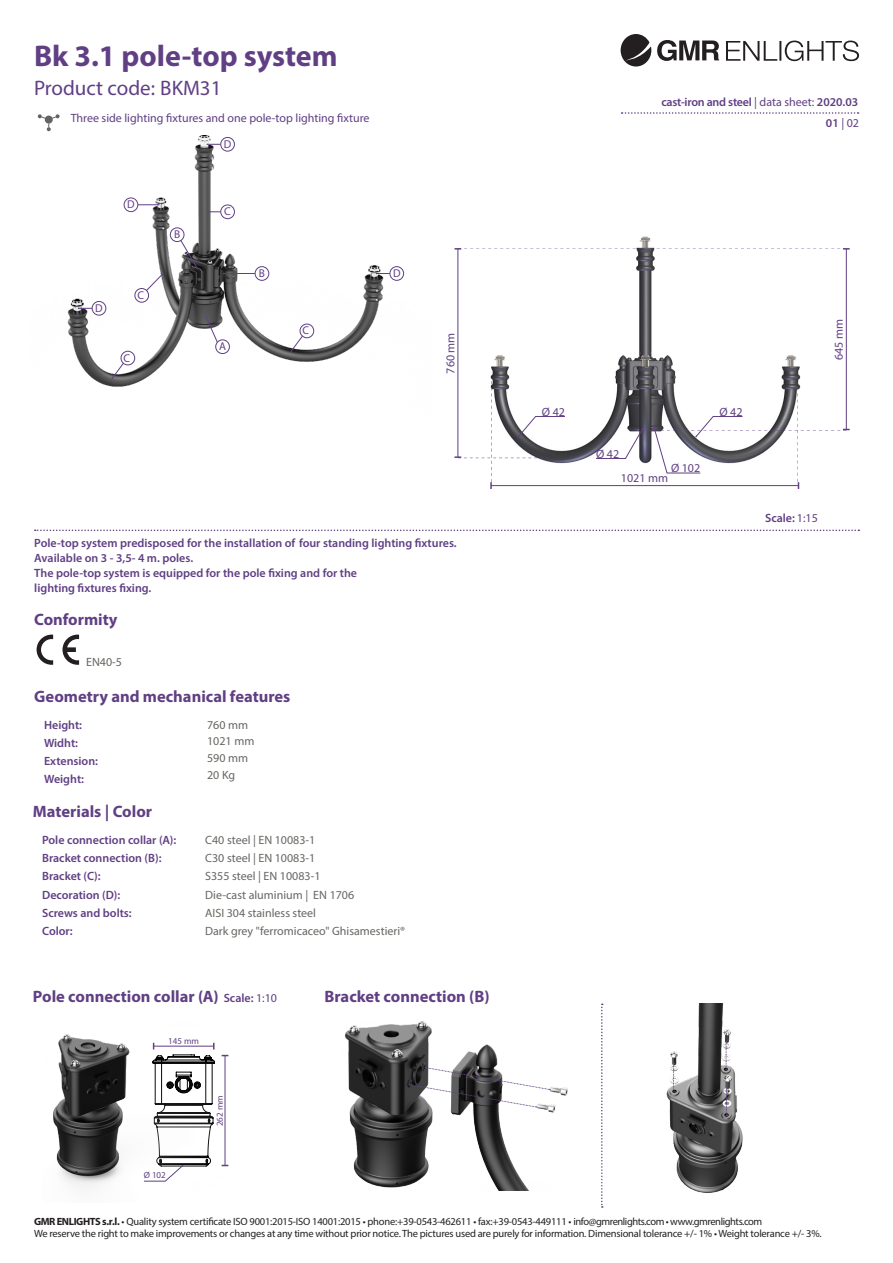
<style>
.page{position:relative;width:893px;height:1263px;background:#fff}
.page>*{position:absolute;margin:0;border:0;box-sizing:border-box;transform-origin:0 0}
.t1{font:700 30px "Myriad Pro";color:#603f84}
.t2{font:21px "Myriad Pro";color:#603f84}
.t3{font:700 16.5px "Myriad Pro";color:#603f84}
.t4{font:600 12px/18px "Myriad Pro";color:#603f84}
.t5{font:12px/18px "Myriad Pro";color:#656762}
.t6{font:12px "Myriad Pro";color:#603f84}
.t7{font:600 12px "Myriad Pro";letter-spacing:-.02em;color:#603f84}
.t8{font:11.4px "Myriad Pro";color:#603f84}
.t9{font:10.5px/12px "Myriad Pro";letter-spacing:-.02em;color:#231f20}
.t10{font:9px "Myriad Pro";color:#603f84}
.s1{font-weight:600;font-size:12px}
.s2{font-weight:400;font-size:12px}
.s3{font-weight:400}
.s4{font-weight:600}
.s5{font-weight:700}
</style>
<div class="page">
<svg style="left:35px;top:529px;width:824px;height:2px"></svg>
<img style="left:53px;top:1034px;width:176px;height:154px">
<hr style="left:154px;top:1046px;width:60px;height:1px;background:#603f84">
<hr style="left:225px;top:1055px;width:1px;height:110px;background:#603f84">
<svg style="left:144px;top:1055px;width:71px;height:126px"></svg>
<img style="left:67px;top:135px;width:338px;height:252px">
<svg style="left:38px;top:114px;width:22px;height:17px"></svg>
<div style="left:216px;top:340px;width:14px;height:14px;border:1px solid #603f84;border-radius:50%"></div>
<svg style="left:205px;top:317px;width:13px;height:26px"></svg>
<div style="left:390px;top:266px;width:14px;height:14px;border:1px solid #603f84;border-radius:50%"></div>
<svg style="left:376px;top:273px;width:14px;height:1px"></svg>
<div style="left:124px;top:198px;width:14px;height:14px;border:1px solid #603f84;border-radius:50%"></div>
<svg style="left:138px;top:204px;width:21px;height:1px"></svg>
<div style="left:255px;top:266px;width:14px;height:14px;border:1px solid #603f84;border-radius:50%"></div>
<hr style="left:223px;top:273px;width:32px;height:1px;background:#603f84">
<div style="left:92px;top:301px;width:14px;height:14px;border:1px solid #603f84;border-radius:50%"></div>
<svg style="left:78px;top:308px;width:14px;height:1px"></svg>
<div style="left:300px;top:324px;width:14px;height:14px;border:1px solid #603f84;border-radius:50%"></div>
<svg style="left:290px;top:335px;width:13px;height:17px"></svg>
<div style="left:121px;top:351px;width:14px;height:14px;border:1px solid #603f84;border-radius:50%"></div>
<svg style="left:111px;top:363px;width:13px;height:16px"></svg>
<div style="left:135px;top:288px;width:14px;height:14px;border:1px solid #603f84;border-radius:50%"></div>
<svg style="left:146px;top:273px;width:18px;height:18px"></svg>
<div style="left:170px;top:228px;width:14px;height:14px;border:1px solid #603f84;border-radius:50%"></div>
<svg style="left:180px;top:240px;width:18px;height:29px"></svg>
<div style="left:221px;top:205px;width:14px;height:14px;border:1px solid #603f84;border-radius:50%"></div>
<svg style="left:206px;top:211px;width:15px;height:2px"></svg>
<div style="left:221px;top:137px;width:14px;height:14px;border:1px solid #603f84;border-radius:50%"></div>
<svg style="left:206px;top:144px;width:15px;height:1px"></svg>
<svg style="left:37px;top:635px;width:16px;height:30px"></svg>
<svg style="left:63px;top:635px;width:16px;height:30px"></svg>
<svg style="left:601px;top:1003px;width:2px;height:205px"></svg>
<img style="left:666px;top:1003px;width:77px;height:190px">
<img style="left:345px;top:1020px;width:257px;height:170px">
<svg style="left:410px;top:1067px;width:140px;height:41px"></svg>
<svg style="left:726px;top:1042px;width:1px;height:28px"></svg>
<svg style="left:726px;top:1086px;width:1px;height:29px"></svg>
<svg style="left:673px;top:1063px;width:2px;height:29px"></svg>
<img style="left:457px;top:112px;width:389px;height:375px">
<hr style="left:458px;top:249px;width:1px;height:208px;background:#603f84">
<hr style="left:846px;top:249px;width:1px;height:180px;background:#603f84">
<hr style="left:491px;top:485px;width:307px;height:1px;background:#603f84">
<svg style="left:454px;top:248px;width:396px;height:2px"></svg>
<svg style="left:454px;top:381px;width:111px;height:108px"></svg>
<svg style="left:596px;top:381px;width:254px;height:108px"></svg>
<svg style="left:622px;top:112px;width:237px;height:2px"></svg>
<svg style="left:621px;top:34px;width:30px;height:33px"></svg>
<svg style="left:657px;top:40px;width:62px;height:21px"></svg>
<svg style="left:726px;top:41px;width:133px;height:20px"></svg>
<h1 class="t1" style="left:34px;top:36px;width:305px">Bk 3.1 pole-top system</h1>
<h2 class="t2" style="left:34px;top:75px;width:189px">Product code: BKM31</h2>
<p class="t6" style="left:71px;top:111px;width:300px">Three side lighting fixtures and one pole-top lighting fixture</p>
<p class="t8" style="left:127px;top:197px;width:9px">D</p>
<p class="t8" style="left:95px;top:301px;width:9px">D</p>
<p class="t8" style="left:137px;top:288px;width:8px">C</p>
<p class="t8" style="left:124px;top:351px;width:8px">C</p>
<p class="t8" style="left:174px;top:227px;width:8px">B</p>
<p class="t8" style="left:224px;top:137px;width:9px">D</p>
<p class="t8" style="left:224px;top:204px;width:8px">C</p>
<p class="t8" style="left:219px;top:339px;width:8px">A</p>
<p class="t8" style="left:259px;top:266px;width:8px">B</p>
<p class="t8" style="left:303px;top:324px;width:8px">C</p>
<p class="t8" style="left:393px;top:266px;width:9px">D</p>
<p class="t6" style="left:443px;top:373px;width:43px;rotate:-90deg">760 mm</p>
<p class="t4" style="left:34px;top:535px;width:424px;line-height:15px">Pole-top system predisposed for the installation of four standing lighting fixtures.<br>Available on 3 - 3,5- 4 m. poles.<br>The pole-top system is equipped for the pole fixing and for the<br>lighting fixtures fixing.</p>
<h3 class="t3" style="left:34px;top:608px;width:85px">Conformity</h3>
<p class="t5" style="left:86px;top:653px;width:37px">EN40-5</p>
<h3 class="t3" style="left:34px;top:685px;width:258px">Geometry and mechanical features</h3>
<p class="t4" style="left:44px;top:716px;width:56px">Height:<br>Widht:<br>Extension:<br>Weight:</p>
<p class="t5" style="left:207px;top:717px;width:49px;line-height:15.8px">760 mm<br>1021 mm</p>
<p class="t5" style="left:207px;top:749px;width:43px;line-height:17.1px">590 mm<br>20 Kg</p>
<h3 class="t3" style="left:33px;top:800px;width:121px">Materials | Color</h3>
<p class="t4" style="left:42px;top:831px;width:136px">Pole connection collar (A):<br>Bracket connection (B):<br>Bracket (C):<br>Decoration (D):<br>Screws and bolts:<br>Color:</p>
<p class="t5" style="left:205px;top:831px;width:202px">C40 steel | EN 10083-1<br>C30 steel | EN 10083-1<br>S355 steel | EN 10083-1<br>Die-cast aluminium | EN 1706<br>AISI 304 stainless steel<br>Dark grey "ferromicaceo" Ghisamestieri®</p>
<h3 class="t3" style="left:33px;top:986px;width:246px">Pole connection collar (A) <span class="s1">Scale:</span> <span class="s2">1:10</span></h3>
<h3 class="t3" style="left:325px;top:986px;width:166px">Bracket connection (B)</h3>
<p class="t10" style="left:168px;top:1035px;width:32px">145 mm</p>
<p class="t10" style="left:144px;top:1169px;width:23px">Ø 102</p>
<p class="t10" style="left:214px;top:1126px;width:32px;rotate:-90deg">262 mm</p>
<p class="t7" style="left:661px;top:94px;width:198px">cast-iron and steel <span class="s3">| data sheet:</span> 2020.03</p>
<p class="t6" style="left:826px;top:115px;width:35px"><span class="s4">01</span> | 02</p>
<p class="t6" style="left:542px;top:404px;width:25px">Ø 42</p>
<p class="t6" style="left:719px;top:404px;width:25px">Ø 42</p>
<p class="t6" style="left:596px;top:446px;width:25px">Ø 42</p>
<p class="t6" style="left:671px;top:460px;width:31px">Ø 102</p>
<p class="t6" style="left:621px;top:471px;width:49px">1021 mm</p>
<p class="t6" style="left:831px;top:360px;width:43px;rotate:-90deg">645 mm</p>
<p class="t4" style="left:765px;top:509px;width:54px">Scale: <span class="s3">1:15</span></p>
<p class="t9" style="left:34px;top:1215px;width:789px"><span class="s5">GMR ENLIGHTS s.r.l.</span> • Quality system certificate ISO 9001:2015-ISO 14001:2015 • phone:+39-0543-462611 • fax:+39-0543-449111 • info@gmrenlights.com • www.gmrenlights.com<br>We reserve the right to make improvements or changes at any time without prior notice. The pictures used are purely for information. Dimensional tolerance +/- 1% • Weight tolerance +/- 3%.</p>
</div>
